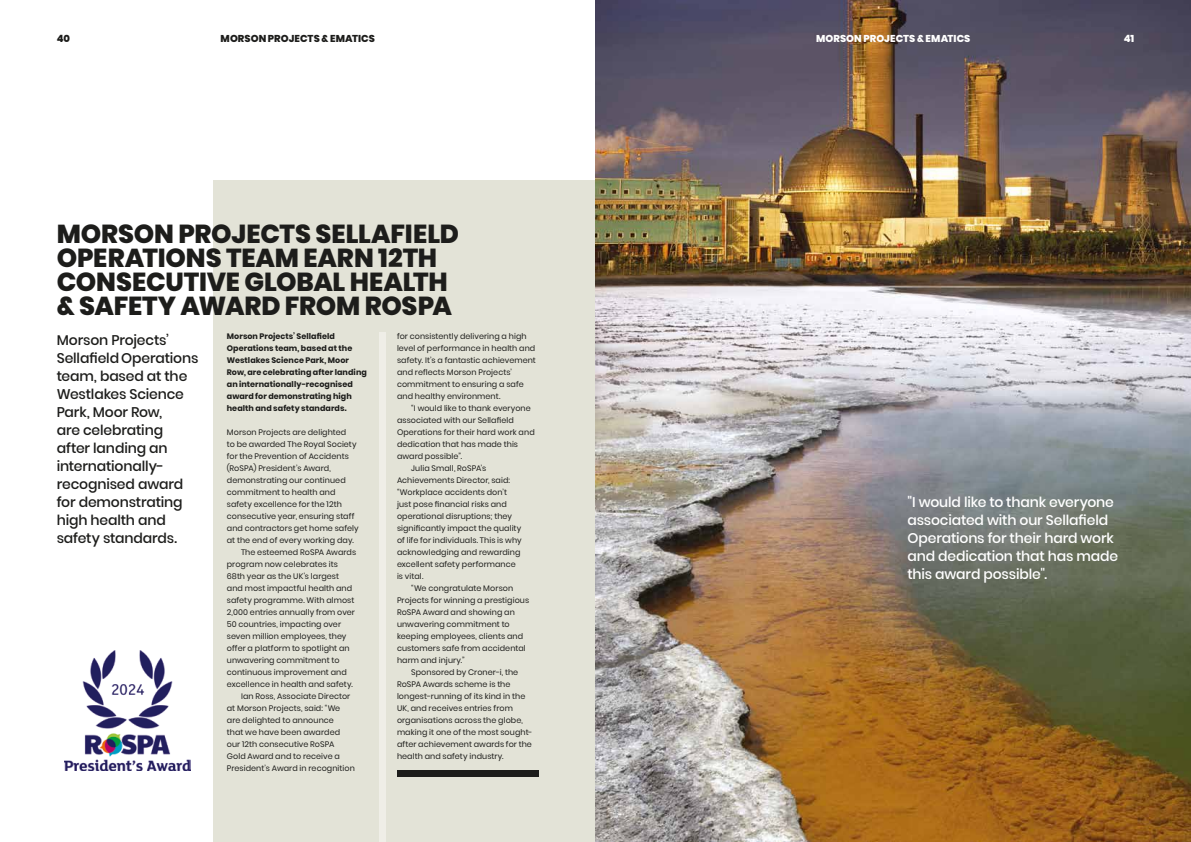
<style>
.page{position:relative;width:1191px;height:842px;background:#fff}
.page>*{position:absolute;margin:0;border:0;box-sizing:border-box;transform-origin:0 0}
.t1{font:800 26px/24px "Poppins";letter-spacing:-.01em;color:#1d1d1b}
.t2{font:500 14px/18px "Poppins";letter-spacing:-.01em;color:#1d1d1b}
.t3{font:500 14px/18px "Poppins";letter-spacing:-.01em;color:#fff}
.t4{font:800 10px "Poppins";letter-spacing:.005em;color:#1d1d1b}
.t5{font:800 10px "Poppins";letter-spacing:.005em;color:#fff}
.t6{font:8px/12px "Poppins";letter-spacing:.01em;color:#1d1d1b}
.t7{font:700 8px/12px "Poppins";letter-spacing:.01em;color:#1d1d1b}
</style>
<div class="page">
<div style="left:213px;top:180px;width:382px;height:662px;background:#e3e3d7"></div>
<img style="left:595px;top:0;width:596px;height:842px">
<div style="left:397px;top:771px;width:142px;height:6px;background:#1d1d1b"></div>
<div style="left:380px;top:333px;width:6px;height:509px;background:#efeee7"></div>
<img style="left:64px;top:651px;width:127px;height:120px">
<p class="t4" style="left:57px;top:33px;width:15px">40</p>
<p class="t4" style="left:221px;top:33px;width:156px">MORSON PROJECTS &amp; EMATICS</p>
<p class="t5" style="left:816px;top:33px;width:156px">MORSON PROJECTS &amp; EMATICS</p>
<p class="t5" style="left:1123px;top:33px;width:12px">41</p>
<h1 class="t1" style="left:57px;top:222px;width:404px">MORSON PROJECTS SELLAFIELD<br>OPERATIONS TEAM EARN 12TH<br>CONSECUTIVE GLOBAL HEALTH &amp; SAFETY AWARD FROM ROSPA</h1>
<p class="t7" style="left:227px;top:330px;width:142px">Morson Projects’ Sellafield<br>Operations team, based at the<br>Westlakes Science Park, Moor<br>Row, are celebrating after landing an internationally-recognised award for demonstrating high health and safety standards.</p>
<p class="t6" style="left:227px;top:426px;width:121px">Morson Projects are delighted</p>
<p class="t6" style="left:227px;top:438px;width:131px">to be awarded The Royal Society</p>
<p class="t6" style="left:227px;top:450px;width:123px">for the Prevention of Accidents</p>
<p class="t6" style="left:227px;top:462px;width:106px">(RoSPA) President’s Award,</p>
<p class="t6" style="left:227px;top:474px;width:120px">demonstrating our continued</p>
<p class="t6" style="left:227px;top:486px;width:110px">commitment to health and</p>
<p class="t6" style="left:227px;top:498px;width:116px">safety excellence for the 12th</p>
<p class="t6" style="left:227px;top:510px;width:129px">consecutive year, ensuring staff</p>
<p class="t6" style="left:227px;top:522px;width:133px">and contractors get home safely</p>
<p class="t6" style="left:227px;top:534px;width:128px">at the end of every working day.</p>
<p class="t6" style="left:241px;top:546px;width:117px">The esteemed RoSPA Awards</p>
<p class="t6" style="left:227px;top:558px;width:112px">program now celebrates its</p>
<p class="t6" style="left:227px;top:570px;width:114px">68th year as the UK’s largest</p>
<p class="t6" style="left:227px;top:582px;width:127px">and most impactful health and</p>
<p class="t6" style="left:227px;top:594px;width:129px">safety programme. With almost</p>
<p class="t6" style="left:227px;top:606px;width:130px">2,000 entries annually from over</p>
<p class="t6" style="left:227px;top:618px;width:116px">50 countries, impacting over</p>
<p class="t6" style="left:227px;top:630px;width:121px">seven million employees, they</p>
<p class="t6" style="left:227px;top:642px;width:124px">offer a platform to spotlight an</p>
<p class="t6" style="left:227px;top:654px;width:114px">unwavering commitment to</p>
<p class="t6" style="left:227px;top:666px;width:121px">continuous improvement and</p>
<p class="t6" style="left:227px;top:678px;width:127px">excellence in health and safety.</p>
<p class="t6" style="left:241px;top:690px;width:111px">Ian Ross, Associate Director</p>
<p class="t6" style="left:227px;top:702px;width:115px">at Morson Projects, said: “We</p>
<p class="t6" style="left:227px;top:714px;width:109px">are delighted to announce</p>
<p class="t6" style="left:227px;top:726px;width:115px">that we have been awarded</p>
<p class="t6" style="left:227px;top:738px;width:109px">our 12th consecutive RoSPA</p>
<p class="t6" style="left:227px;top:750px;width:115px">Gold Award and to receive a</p>
<p class="t6" style="left:227px;top:762px;width:129px">President’s Award in recognition</p>
<p class="t6" style="left:397px;top:330px;width:140px">for consistently delivering a high level of performance in health and safety. It’s a fantastic achievement and reflects Morson Projects’ commitment to ensuring a safe and healthy environment.</p>
<p class="t6" style="left:411px;top:402px;width:121px">“I would like to thank everyone</p>
<p class="t6" style="left:397px;top:414px;width:118px">associated with our Sellafield</p>
<p class="t6" style="left:397px;top:426px;width:139px">Operations for their hard work and</p>
<p class="t6" style="left:397px;top:438px;width:123px">dedication that has made this</p>
<p class="t6" style="left:397px;top:450px;width:67px">award possible”.</p>
<p class="t6" style="left:411px;top:462px;width:77px">Julia Small, RoSPA’s</p>
<p class="t6" style="left:397px;top:474px;width:115px">Achievements Director, said:</p>
<p class="t6" style="left:397px;top:486px;width:112px">“Workplace accidents don’t</p>
<p class="t6" style="left:397px;top:498px;width:111px">just pose financial risks and</p>
<p class="t6" style="left:397px;top:510px;width:117px">operational disruptions; they</p>
<p class="t6" style="left:397px;top:522px;width:126px">significantly impact the quality</p>
<p class="t6" style="left:397px;top:534px;width:126px">of life for individuals. This is why</p>
<p class="t6" style="left:397px;top:546px;width:125px">acknowledging and rewarding</p>
<p class="t6" style="left:397px;top:558px;width:120px">excellent safety performance</p>
<p class="t6" style="left:397px;top:570px;width:28px">is vital.</p>
<p class="t6" style="left:411px;top:582px;width:104px">“We congratulate Morson</p>
<p class="t6" style="left:397px;top:594px;width:134px">Projects for winning a prestigious</p>
<p class="t6" style="left:397px;top:606px;width:119px">RoSPA Award and showing an</p>
<p class="t6" style="left:397px;top:618px;width:114px">unwavering commitment to</p>
<p class="t6" style="left:397px;top:630px;width:128px">keeping employees, clients and</p>
<p class="t6" style="left:397px;top:642px;width:130px">customers safe from accidental</p>
<p class="t6" style="left:397px;top:654px;width:69px">harm and injury.”</p>
<p class="t6" style="left:411px;top:666px;width:109px">Sponsored by Croner-i, the</p>
<p class="t6" style="left:397px;top:678px;width:115px">RoSPA Awards scheme is the</p>
<p class="t6" style="left:397px;top:690px;width:130px">longest-running of its kind in the</p>
<p class="t6" style="left:397px;top:702px;width:117px">UK, and receives entries from</p>
<p class="t6" style="left:397px;top:714px;width:127px">organisations across the globe,</p>
<p class="t6" style="left:397px;top:726px;width:137px">making it one of the most sought-</p>
<p class="t6" style="left:397px;top:738px;width:136px">after achievement awards for the</p>
<p class="t6" style="left:397px;top:750px;width:108px">health and safety industry.</p>
<h2 class="t2" style="left:57px;top:331px;width:143px">Morson Projects’<br>Sellafield Operations team, based at the<br>Westlakes Science<br>Park, Moor Row,<br>are celebrating after landing an internationally&shy;recognised award for demonstrating high health and safety standards.</h2>
<h2 class="t3" style="left:907px;top:493px;width:212px">"I would like to thank everyone associated with our Sellafield<br>Operations for their hard work and dedication that has made this award possible".</h2>
</div>
